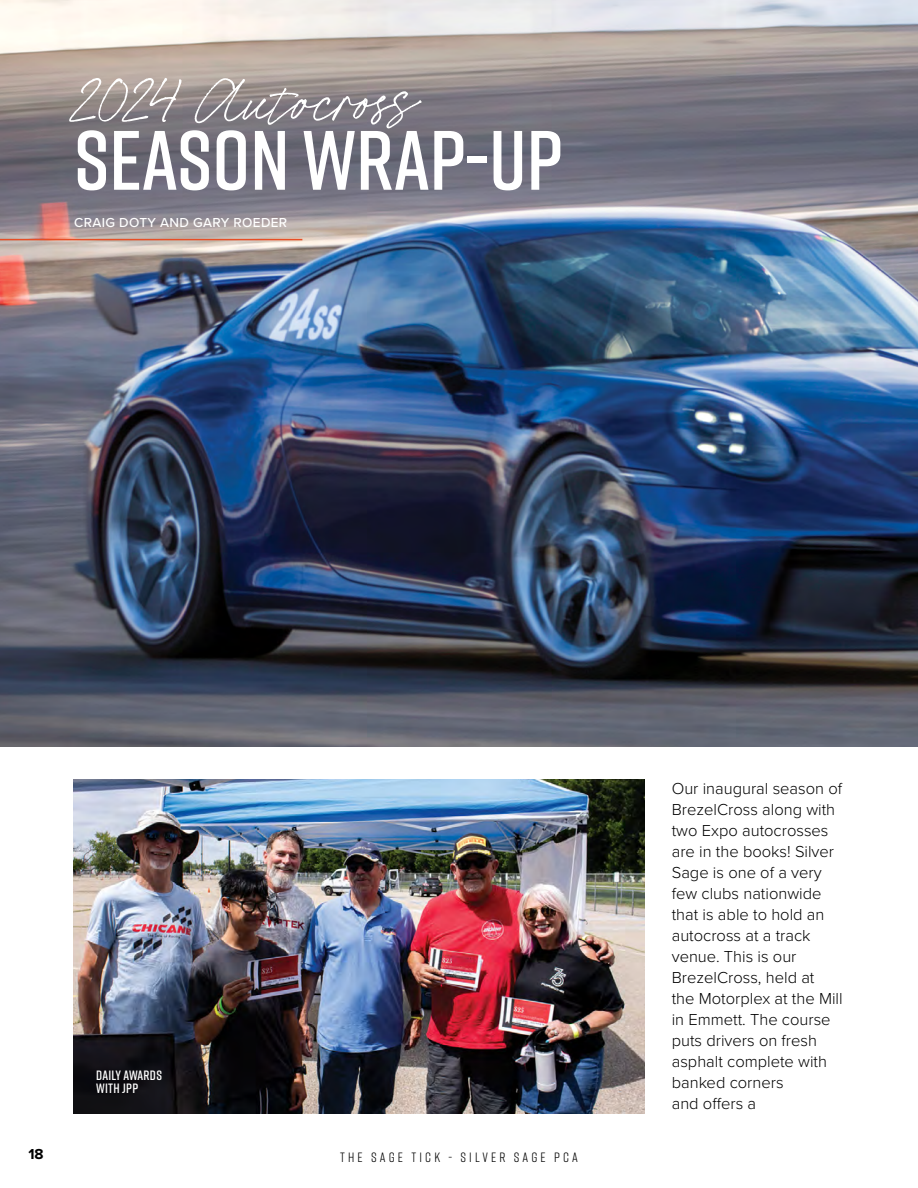
<style>
.page{position:relative;width:918px;height:1188px;background:#fff}
.page>*{position:absolute;margin:0;border:0;box-sizing:border-box;transform-origin:0 0}
.t1{font:600 84px "Rift";color:#fff}
.t2{font:64.5px "Miss Confidential";color:#fff}
.t3{font:300 16.5px/21px "Proxima Nova";color:#000}
.t4{font:700 15px "Proxima Nova";color:#000}
.t5{font:13.5px "Rift";letter-spacing:.235em;color:#000}
.t6{font:500 13.5px "Proxima Nova";letter-spacing:.025em;color:#fff}
.t7{font:600 13.5px/13.5px "Rift";letter-spacing:.02em;color:#fff}
</style>
<div class="page">
<img style="left:0;top:0;width:918px;height:746px">
<hr style="left:0;top:239px;width:302px;height:1px;background:#e74e25">
<img style="left:73px;top:780px;width:572px;height:333px">
<h2 class="t2" style="left:69px;top:58px;width:343px">2024 Autocross</h2>
<h1 class="t1" style="left:74px;top:101px;width:490px">SEASON WRAP-UP</h1>
<p class="t6" style="left:74px;top:213px;width:215px">CRAIG DOTY AND GARY ROEDER</p>
<p class="t7" style="left:96px;top:1068px;width:67px">DAILY AWARDS<br>WITH JPP</p>
<p class="t4" style="left:28px;top:1143px;width:17px">18</p>
<p class="t5" style="left:340px;top:1148px;width:239px">THE SAGE TICK - SILVER SAGE PCA</p>
<p class="t3" style="left:672px;top:777px;width:172px">Our inaugural season of<br>BrezelCross along with two Expo autocrosses are in the books! Silver<br>Sage is one of a very few clubs nationwide that is able to hold an autocross at a track venue. This is our<br>BrezelCross, held at<br>the Motorplex at the Mill in Emmett. The course puts drivers on fresh asphalt complete with banked corners<br>and offers a</p>
</div>
